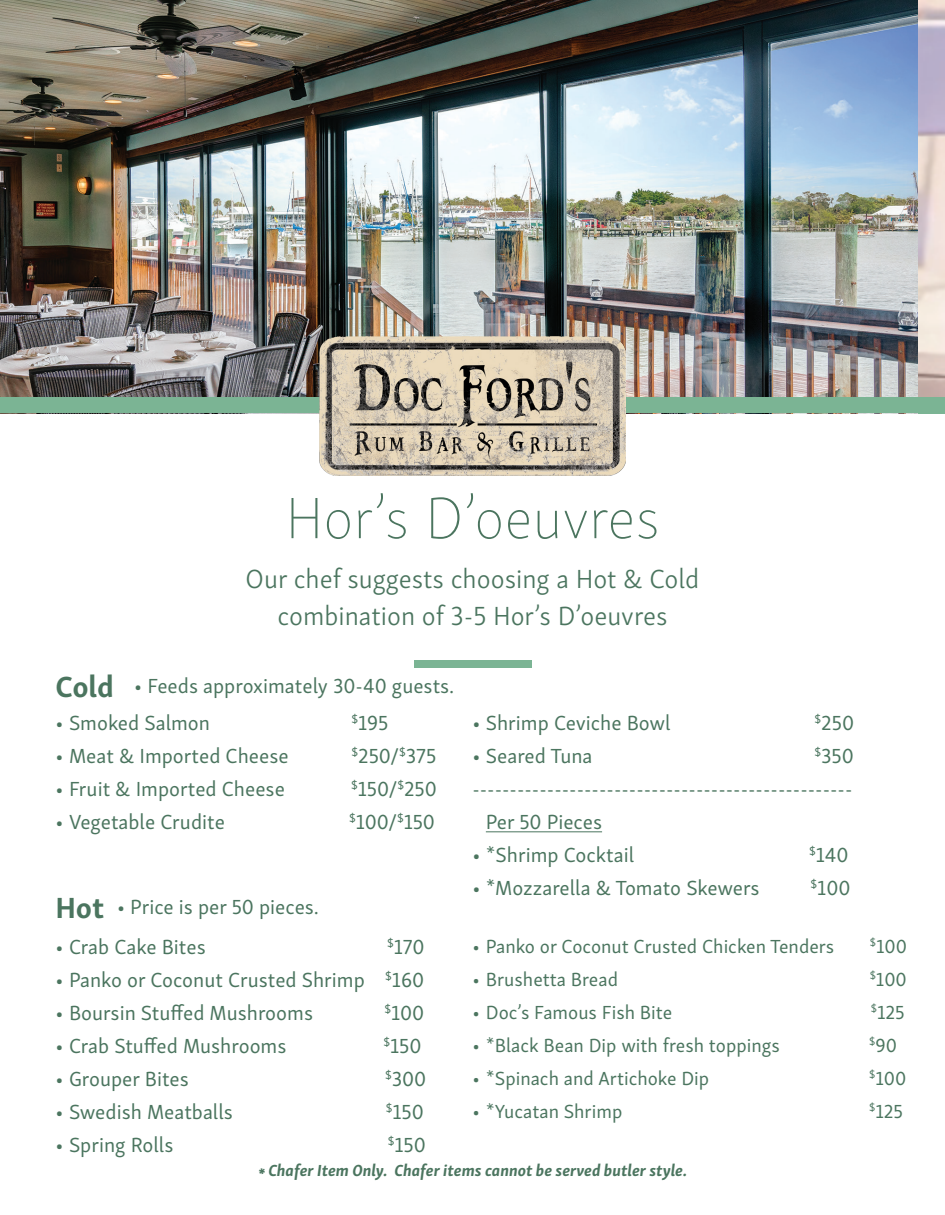
<style>
.page{position:relative;width:945px;height:1215px;background:#fff}
.page>*{position:absolute;margin:0;border:0;box-sizing:border-box;transform-origin:0 0}
.t1{font:100 60px "Skolar Sans";color:#4b755f}
.t2{font:700 30px "Skolar Sans";color:#4b755f}
.t3{font:300 27px/37.5px "Skolar Sans";color:#4b755f;text-align:center}
.t4{font:21px "Skolar Sans";color:#4b755f}
.t5{font:19.5px "Skolar Sans";color:#4b755f}
.t6{font:italic 700 16.5px "Skolar Sans";color:#4b755f}
</style>
<div class="page">
<img style="left:0;top:0;width:918px;height:398px">
<div style="left:0;top:398px;width:932px;height:15px;background:#7bb494"></div>
<img style="left:320px;top:336px;width:305px;height:140px">
<div style="left:414px;top:661px;width:117px;height:7px;background:#7bb494"></div>
<hr style="left:486px;top:832px;width:116px;height:1px;background:#4b755f">
<div style="left:918px;top:398px;width:27px;height:16px;background:#7bb494"></div>
<p class="t1" style="left:285px;top:476px;width:376px">Hor’s D’oeuvres</p>
<p class="t2" style="left:56px;top:662px;width:60px">Cold</p>
<p class="t3" style="left:246px;top:558px;width:455px">Our chef suggests choosing a Hot &amp; Cold combination of 3-5 Hor’s D’oeuvres</p>
<p class="t4" style="left:134px;top:670px;width:322px">• Feeds approximately 30-40 guests.</p>
<p class="t4" style="left:56px;top:707px;width:156px">• Smoked Salmon</p>
<p class="t4" style="left:351px;top:707px;width:39px"><sup>$</sup>195</p>
<p class="t4" style="left:56px;top:740px;width:235px">• Meat &amp; Imported Cheese</p>
<p class="t4" style="left:352px;top:740px;width:86px"><sup>$</sup>250/<sup>$</sup>375</p>
<p class="t4" style="left:56px;top:773px;width:231px">• Fruit &amp; Imported Cheese</p>
<p class="t4" style="left:351px;top:773px;width:87px"><sup>$</sup>150/<sup>$</sup>250</p>
<p class="t4" style="left:56px;top:806px;width:171px">• Vegetable Crudite</p>
<p class="t4" style="left:349px;top:806px;width:88px"><sup>$</sup>100/<sup>$</sup>150</p>
<p class="t2" style="left:56px;top:883px;width:50px">Hot</p>
<p class="t4" style="left:117px;top:891px;width:204px">• Price is per 50 pieces.</p>
<p class="t4" style="left:56px;top:931px;width:152px">• Crab Cake Bites</p>
<p class="t4" style="left:387px;top:931px;width:39px"><sup>$</sup>170</p>
<p class="t4" style="left:56px;top:964px;width:370px">• Panko or Coconut Crusted Shrimp <sup>$</sup>160</p>
<p class="t4" style="left:56px;top:997px;width:259px">• Boursin Stuffed Mushrooms</p>
<p class="t4" style="left:385px;top:997px;width:41px"><sup>$</sup>100</p>
<p class="t4" style="left:56px;top:1030px;width:232px">• Crab Stuffed Mushrooms</p>
<p class="t4" style="left:383px;top:1030px;width:40px"><sup>$</sup>150</p>
<p class="t4" style="left:56px;top:1063px;width:135px">• Grouper Bites</p>
<p class="t4" style="left:385px;top:1063px;width:43px"><sup>$</sup>300</p>
<p class="t4" style="left:56px;top:1096px;width:179px">• Swedish Meatballs</p>
<p class="t4" style="left:386px;top:1096px;width:40px"><sup>$</sup>150</p>
<p class="t4" style="left:56px;top:1129px;width:119px">• Spring Rolls</p>
<p class="t4" style="left:388px;top:1129px;width:40px"><sup>$</sup>150</p>
<p class="t4" style="left:472px;top:707px;width:200px">• Shrimp Ceviche Bowl</p>
<p class="t4" style="left:815px;top:707px;width:41px"><sup>$</sup>250</p>
<p class="t4" style="left:472px;top:740px;width:122px">• Seared Tuna</p>
<p class="t4" style="left:815px;top:740px;width:41px"><sup>$</sup>350</p>
<p class="t4" style="left:472px;top:773px;width:382px">---------------------------------------------------</p>
<p class="t4" style="left:486px;top:806px;width:118px">Per 50 Pieces</p>
<p class="t4" style="left:472px;top:839px;width:163px">• *Shrimp Cocktail</p>
<p class="t4" style="left:809px;top:839px;width:41px"><sup>$</sup>140</p>
<p class="t4" style="left:472px;top:872px;width:289px">• *Mozzarella &amp; Tomato Skewers</p>
<p class="t4" style="left:811px;top:872px;width:41px"><sup>$</sup>100</p>
<p class="t5" style="left:472px;top:931px;width:363px">• Panko or Coconut Crusted Chicken Tenders</p>
<p class="t5" style="left:870px;top:931px;width:39px"><sup>$</sup>100</p>
<p class="t5" style="left:472px;top:964px;width:147px">• Brushetta Bread</p>
<p class="t5" style="left:870px;top:964px;width:39px"><sup>$</sup>100</p>
<p class="t5" style="left:472px;top:997px;width:202px">• Doc’s Famous Fish Bite</p>
<p class="t5" style="left:871px;top:997px;width:35px"><sup>$</sup>125</p>
<p class="t5" style="left:472px;top:1030px;width:309px">• *Black Bean Dip with fresh toppings</p>
<p class="t5" style="left:869px;top:1030px;width:29px"><sup>$</sup>90</p>
<p class="t5" style="left:472px;top:1063px;width:238px">• *Spinach and Artichoke Dip</p>
<p class="t5" style="left:869px;top:1063px;width:39px"><sup>$</sup>100</p>
<p class="t5" style="left:472px;top:1096px;width:152px">• *Yucatan Shrimp</p>
<p class="t5" style="left:869px;top:1096px;width:35px"><sup>$</sup>125</p>
<p class="t6" style="left:258px;top:1157px;width:431px">* Chafer Item Only. Chafer items cannot be served butler style.</p>
</div>
